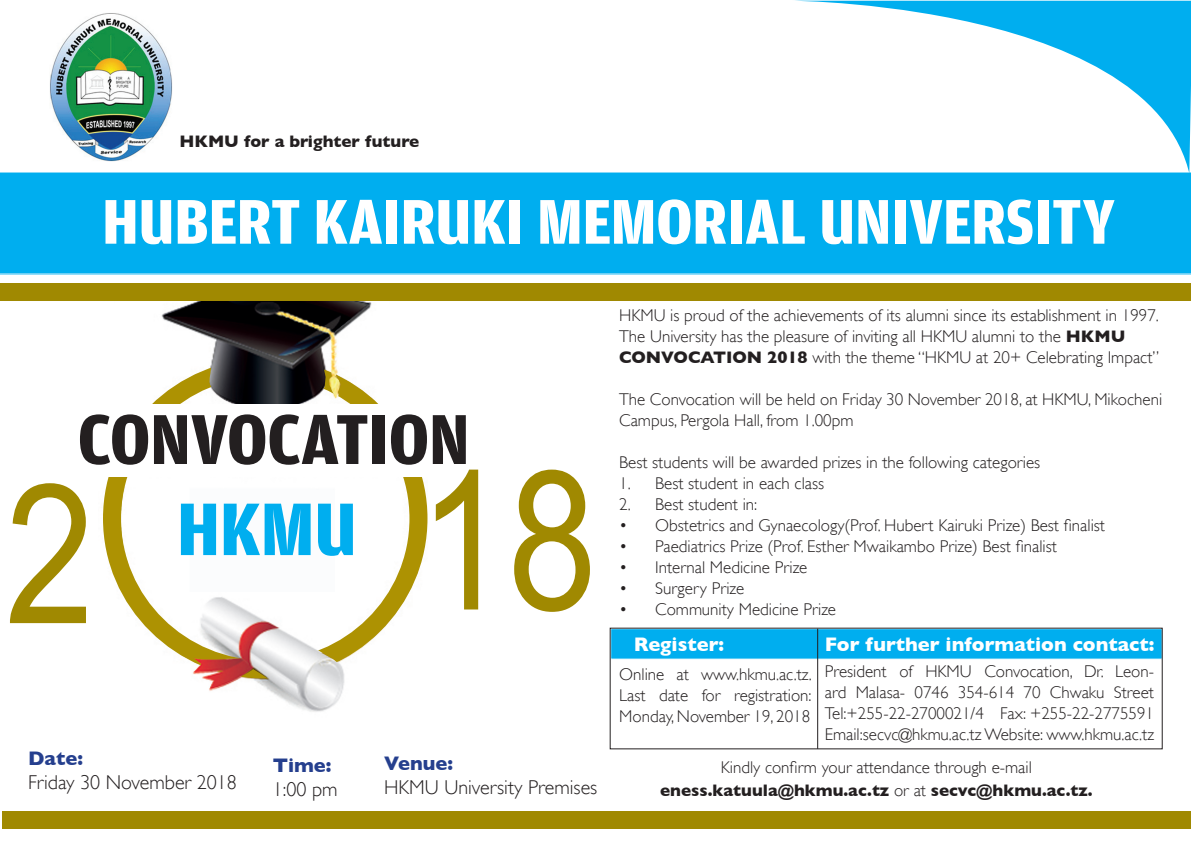
<style>
.page{position:relative;width:1191px;height:842px;background:#fff}
.page>*{position:absolute;margin:0;border:0;box-sizing:border-box;transform-origin:0 0}
.t1{font:194.6px "Arial";color:#a08901;scale:.83 1}
.t2{font:700 79px "Amplitude Comp";color:#00aeef;scale:1.25 1}
.t3{font:700 75px "Amplitude Comp";color:#231f20;scale:1.25 1}
.t4{font:700 67px "Amplitude Comp";color:#fff;scale:1.25 1}
.t5{font:300 20px "Gill Sans";color:#231f20}
.t6{font:700 20px "Gill Sans";color:#fff}
.t7{font:700 20px "Gill Sans";color:#253f8e}
.t8{font:300 17px/21px "Gill Sans";color:#231f20}
.t9{font:700 17px "Gill Sans";color:#231f20}
.s1{font-weight:700}
</style>
<div class="page">
<div style="left:0;top:172px;width:791px;height:103px;background:#00aeef"></div>
<div style="left:2px;top:811px;width:1189px;height:18px;background:#a08901"></div>
<img style="left:103px;top:303px;width:325px;height:409px">
<div style="left:103px;top:359px;width:324px;height:319px;border:18px solid #ad9202;border-radius:50%"></div>
<div style="left:60px;top:404px;width:420px;height:72px;background:#fff"></div>
<img style="left:193px;top:595px;width:148px;height:112px">
<img style="left:208px;top:351px;width:118px;height:53px">
<img style="left:328px;top:351px;width:13px;height:47px">
<div style="left:0;top:595px;width:111px;height:83px;background:#fff"></div>
<img style="left:163px;top:301px;width:208px;height:50px">
<img style="left:50px;top:13px;width:122px;height:149px">
<svg style="left:791px;top:1px;width:400px;height:274px;fill:#00aeef"></svg>
<div style="left:610px;top:628px;width:552px;height:32px;background:#00aeef;border:1px solid #fff"></div>
<hr style="left:817px;top:629px;width:1px;height:120px;background:#231f20">
<div style="left:0;top:283px;width:1191px;height:18px;background:#a08901"></div>
<p class="t9" style="left:179px;top:131px;width:241px">HKMU for a brighter future</p>
<h3 class="t4" style="left:102px;top:186px;width:811px">HUBERT KAIRUKI MEMORIAL UNIVERSITY</h3>
<h3 class="t3" style="left:78px;top:399px;width:315px">CONVOCATION</h3>
<h1 class="t1" style="left:5px;top:427px;width:109px">2</h1>
<h1 class="t1" style="left:418px;top:414px;width:217px">18</h1>
<h2 class="t2" style="left:177px;top:487px;width:145px">HKMU</h2>
<p class="t7" style="left:28px;top:747px;width:56px">Date:</p>
<p class="t5" style="left:28px;top:771px;width:210px">Friday 30 November 2018</p>
<p class="t7" style="left:273px;top:754px;width:60px">Time:</p>
<p class="t5" style="left:273px;top:778px;width:66px">1:00 pm</p>
<p class="t7" style="left:384px;top:751px;width:70px">Venue:</p>
<p class="t5" style="left:384px;top:776px;width:215px">HKMU University Premises</p>
<p class="t8" style="left:619px;top:305px;width:541px">HKMU is proud of the achievements of its alumni since its establishment in 1997.<br>The University has the pleasure of inviting all HKMU alumni to the <span class="s1">HKMU<br>CONVOCATION 2018</span> with the theme “HKMU at 20+ Celebrating Impact”</p>
<p class="t8" style="left:619px;top:389px;width:544px">The Convocation will be held on Friday 30 November 2018, at HKMU, Mikocheni<br>Campus, Pergola Hall, from 1.00pm</p>
<p class="t8" style="left:619px;top:452px;width:423px">Best students will be awarded prizes in the following categories</p>
<p class="t8" style="left:619px;top:473px;width:206px">1. Best student in each class</p>
<p class="t8" style="left:619px;top:494px;width:140px">2. Best student in:</p>
<p class="t8" style="left:619px;top:515px;width:487px">• Obstetrics and Gynaecology(Prof. Hubert Kairuki Prize) Best finalist</p>
<p class="t8" style="left:619px;top:536px;width:439px">• Paediatrics Prize (Prof. Esther Mwaikambo Prize) Best finalist</p>
<p class="t8" style="left:619px;top:557px;width:190px">• Internal Medicine Prize</p>
<p class="t8" style="left:619px;top:578px;width:127px">• Surgery Prize</p>
<p class="t8" style="left:619px;top:599px;width:218px">• Community Medicine Prize</p>
<p class="t6" style="left:633px;top:632px;width:92px">Register:</p>
<p class="t6" style="left:824px;top:632px;width:331px">For further information contact:</p>
<p class="t8" style="left:619px;top:664px;width:194px;text-align:justify">Online at www.hkmu.ac.tz.<br>Last date for registration:<br>Monday, November 19, 2018</p>
<p class="t8" style="left:824px;top:660px;width:331px;text-align:justify">President of HKMU Convocation, Dr. Leon&shy;ard Malasa- 0746 354-614 70 Chwaku Street Tel:+255-22-2700021/4 Fax: +255-22-2775591<br>Email:secvc@hkmu.ac.tz Website: www.hkmu.ac.tz</p>
<p class="t8" style="left:660px;top:755px;width:434px;line-height:23px;text-align:center">Kindly confirm your attendance through e-mail <span class="s1">eness.katuula@hkmu.ac.tz</span> or at <span class="s1">secvc@hkmu.ac.tz.</span></p>
</div>
